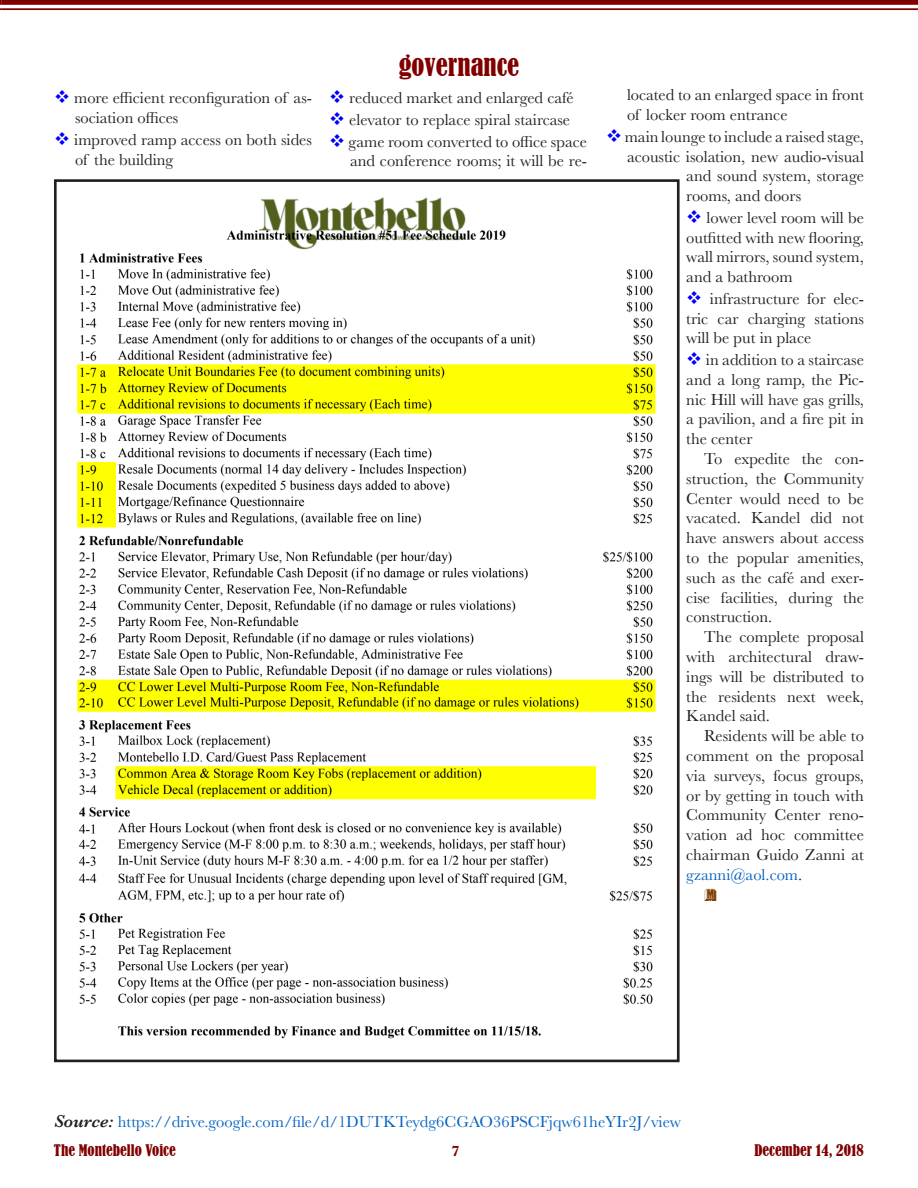
<style>
.page{position:relative;width:918px;height:1188px;background:#fff}
.page>*{position:absolute;margin:0;border:0;box-sizing:border-box;transform-origin:0 0}
.t1{font:condensed 27px "Bernard";color:#800000}
.t2{font:18px "Buxom D";color:#804000}
.t3{font:16.5px/19.8px "Baskerville";color:#231f20;text-align:justify}
.t4{font:16.5px "Baskerville";color:#0563c1}
.t5{font:condensed 15px "Bernard";color:#800000}
.t6{font:700 15px "Baskerville";color:#800000}
.s1{color:#00f}
.s2{color:#0563c1}
.s3{font-weight:600;font-style:italic;font-size:18px;color:#231f20}
</style>
<div class="page">
<svg style="left:0;top:0;width:2px;height:10px"></svg>
<div style="left:2px;top:0;width:916px;height:5px;background:#800000"></div>
<hr style="left:2px;top:8px;width:916px;height:2px;background:#800000">
<img style="left:77px;top:197px;width:579px;height:842px">
<div style="left:54px;top:179px;width:626px;height:883px;border:3px solid #231f20"></div>
<p class="t3" style="left:75px;top:88px;width:239px;text-indent:-21px"><span class="s1">❖</span> more efficient reconfiguration of as&shy;sociation offices</p>
<p class="t3" style="left:75px;top:130px;width:238px;text-indent:-21px"><span class="s1">❖</span> improved ramp access on both sides of the building</p>
<p class="t1" style="left:399px;top:50px;width:122px">governance</p>
<p class="t3" style="left:329px;top:88px;width:246px"><span class="s1">❖</span> reduced market and enlarged café</p>
<p class="t3" style="left:329px;top:110px;width:243px"><span class="s1">❖</span> elevator to replace spiral staircase</p>
<p class="t3" style="left:329px;top:132px;width:260px;text-align:right"><span class="s1">❖</span> game room converted to office space and conference rooms; it will be re-</p>
<p class="t3" style="left:627px;top:85px;width:239px">located to an enlarged space in front of locker room entrance</p>
<p class="t3" style="left:606px;top:127px;width:259px"><span class="s1">❖</span> main lounge to include a raised stage,</p>
<p class="t3" style="left:627px;top:147px;width:239px">acoustic isolation, new audio-visual</p>
<p class="t3" style="left:686px;top:166px;width:179px">and sound system, storage</p>
<p class="t3" style="left:686px;top:186px;width:116px">rooms, and doors</p>
<p class="t3" style="left:686px;top:208px;width:179px"><span class="s1">❖</span> lower level room will be outfitted with new flooring, wall mirrors, sound system, and a bathroom</p>
<p class="t3" style="left:686px;top:289px;width:179px"><span class="s1">❖</span> infrastructure for elec&shy;tric car charging stations will be put in place</p>
<p class="t3" style="left:686px;top:350px;width:179px"><span class="s1">❖</span> in addition to a staircase and a long ramp, the Pic&shy;nic Hill will have gas grills, a pavilion, and a fire pit in the center</p>
<p class="t3" style="left:686px;top:449px;width:179px;text-indent:18px">To expedite the con&shy;struction, the Community Center would need to be vacated. Kandel did not have answers about access to the popular amenities, such as the café and exer&shy;cise facilities, during the construction.</p>
<p class="t3" style="left:686px;top:627px;width:179px;text-indent:18px">The complete proposal with architectural draw&shy;ings will be distributed to the residents next week, Kandel said.</p>
<p class="t3" style="left:686px;top:726px;width:179px;text-indent:18px">Residents will be able to comment on the proposal via surveys, focus groups, or by getting in touch with Community Center reno&shy;vation ad hoc committee chairman Guido Zanni at <span class="s2">gzanni@aol.com</span>.</p>
<p class="t2" style="left:704px;top:886px;width:14px">M</p>
<p class="t4" style="left:54px;top:1111px;width:629px"><span class="s3">Source:</span> https://drive.google.com/file/d/1DUTKTeydg6CGAO36PSCFjqw61heYIr2J/view</p>
<p class="t5" style="left:54px;top:1141px;width:123px">The Montebello Voice</p>
<p class="t6" style="left:451px;top:1140px;width:10px">7</p>
<p class="t5" style="left:754px;top:1141px;width:111px">December 14, 2018</p>
</div>
